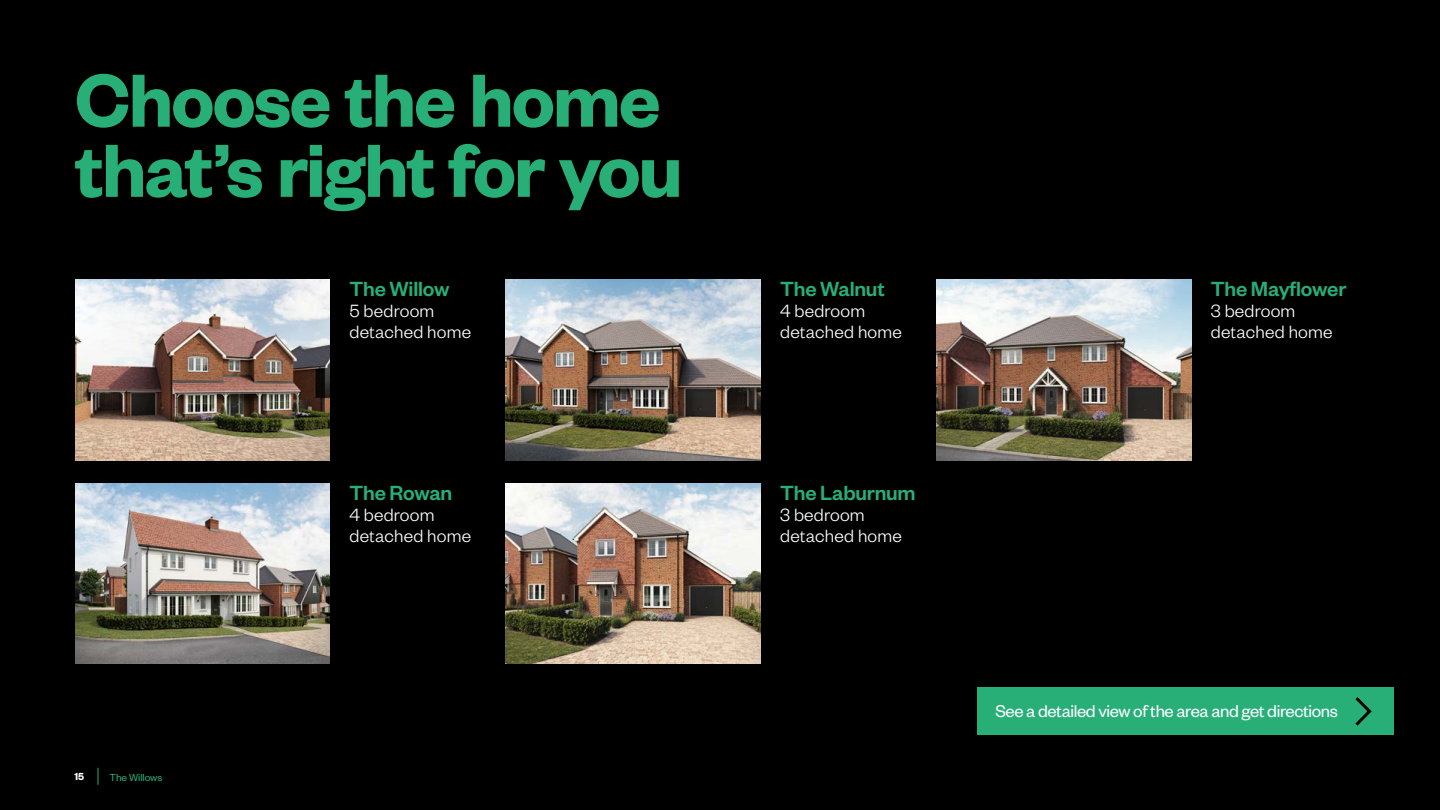
<style>
.page{position:relative;width:1440px;height:810px;background:#fff}
.page>*{position:absolute;margin:0;border:0;box-sizing:border-box;transform-origin:0 0}
.t1{font:82.5px/70.1px "Founders Grotesk Sm Bd";letter-spacing:-.025em;color:#28af78}
.t2{font:22.5px "Founders Grotesk Med";letter-spacing:-.01em;color:#28af78}
.t3{font:300 19.5px/21px "Founders Grotesk";letter-spacing:.01em;color:#fff}
.Body_Charcoal{font:18.75px "Founders Grotesk";letter-spacing:-.02em;color:#fff}
.t4{font:11.25px "Founders Grotesk";letter-spacing:-.005em;color:#28af78}
.t5{font:11.25px "Founders Grotesk Sm Bd";color:#fff}
</style>
<div class="page">
<div style="left:0;top:0;width:1439px;height:810px;background:#000"></div>
<img style="left:506px;top:279px;width:255px;height:181px">
<img style="left:936px;top:279px;width:255px;height:181px">
<img style="left:506px;top:483px;width:255px;height:181px">
<img style="left:75px;top:483px;width:255px;height:181px">
<img style="left:75px;top:279px;width:255px;height:181px">
<svg style="left:98px;top:768px;width:1px;height:17px"></svg>
<div style="left:977px;top:688px;width:417px;height:47px;background:#28af78"></div>
<svg style="left:1355px;top:697px;width:17px;height:29px"></svg>
<p class="t1" style="left:75px;top:61px;width:609px">Choose the home that’s right for you</p>
<p class="t2" style="left:350px;top:275px;width:102px">The Willow</p>
<p class="t3" style="left:350px;top:300px;width:123px">5 bedroom detached home</p>
<p class="t5" style="left:74px;top:770px;width:11px">15</p>
<p class="t4" style="left:110px;top:770px;width:54px">The Willows</p>
<p class="t2" style="left:350px;top:479px;width:104px">The Rowan</p>
<p class="t3" style="left:350px;top:504px;width:123px">4 bedroom detached home</p>
<p class="t2" style="left:780px;top:275px;width:106px">The Walnut</p>
<p class="t3" style="left:780px;top:300px;width:123px">4 bedroom detached home</p>
<p class="t2" style="left:780px;top:479px;width:137px">The Laburnum</p>
<p class="t3" style="left:780px;top:504px;width:123px">3 bedroom detached home</p>
<p class="t2" style="left:1211px;top:275px;width:137px">The Mayflower</p>
<p class="t3" style="left:1211px;top:300px;width:123px">3 bedroom detached home</p>
<p class="Body_Charcoal" style="left:995px;top:700px;width:344px">See a detailed view of the area and get directions</p>
</div>
